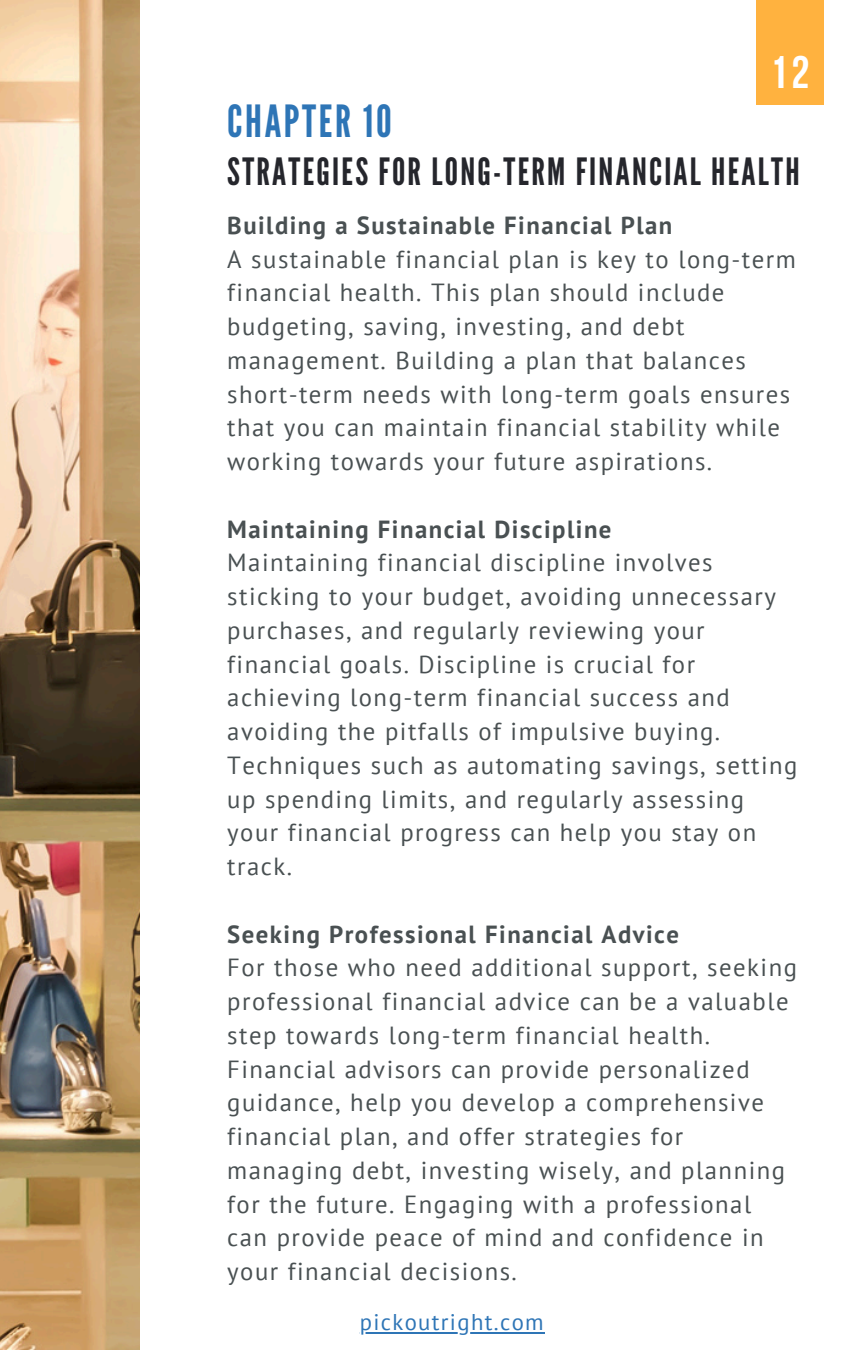
<style>
.page{position:relative;width:864px;height:1350px;background:#fff}
.page>*{position:absolute;margin:0;border:0;box-sizing:border-box;transform-origin:0 0}
.t1{font:700 45.45px "Bebas Neue";color:#fff}
.t2{font:44.32px "League Gothic";letter-spacing:.06em;color:#2e75b6}
.t3{font:37.57px "League Gothic";letter-spacing:.06em;color:#25262c}
.t4{font:24.75px/33.8px "PT Sans";letter-spacing:.06em;color:#495052}
.t5{font:700 24.75px "PT Sans";letter-spacing:.06em;color:#495052}
.t6{font:22.72px "PT Sans";letter-spacing:.06em;color:#2e75b6}
</style>
<div class="page">
<img style="left:0;top:0;width:140px;height:1350px">
<div style="left:756px;top:0;width:67px;height:105px;background:#ffb23f"></div>
<hr style="left:360px;top:1332px;width:185px;height:1px;background:#2e75b6">
<p class="t2" style="left:227px;top:96px;width:166px">CHAPTER 10</p>
<p class="t1" style="left:770px;top:54px;width:41px">12</p>
<p class="t3" style="left:227px;top:150px;width:574px">STRATEGIES FOR LONG-TERM FINANCIAL HEALTH</p>
<h1 class="t5" style="left:227px;top:209px;width:447px">Building a Sustainable Financial Plan</h1>
<p class="t4" style="left:227px;top:242px;width:570px">A sustainable financial plan is key to long-term financial health. This plan should include budgeting, saving, investing, and debt management. Building a plan that balances short-term needs with long-term goals ensures that you can maintain financial stability while working towards your future aspirations.</p>
<h2 class="t5" style="left:227px;top:512px;width:386px">Maintaining Financial Discipline</h2>
<p class="t4" style="left:227px;top:545px;width:572px">Maintaining financial discipline involves sticking to your budget, avoiding unnecessary purchases, and regularly reviewing your financial goals. Discipline is crucial for achieving long-term financial success and avoiding the pitfalls of impulsive buying.<br>Techniques such as automating savings, setting up spending limits, and regularly assessing your financial progress can help you stay on track.</p>
<p class="t5" style="left:227px;top:917px;width:453px">Seeking Professional Financial Advice</p>
<p class="t4" style="left:227px;top:950px;width:571px">For those who need additional support, seeking professional financial advice can be a valuable step towards long-term financial health.<br>Financial advisors can provide personalized guidance, help you develop a comprehensive financial plan, and offer strategies for managing debt, investing wisely, and planning for the future. Engaging with a professional can provide peace of mind and confidence in your financial decisions.</p>
<p class="t6" style="left:360px;top:1307px;width:186px">pickoutright.com</p>
</div>
